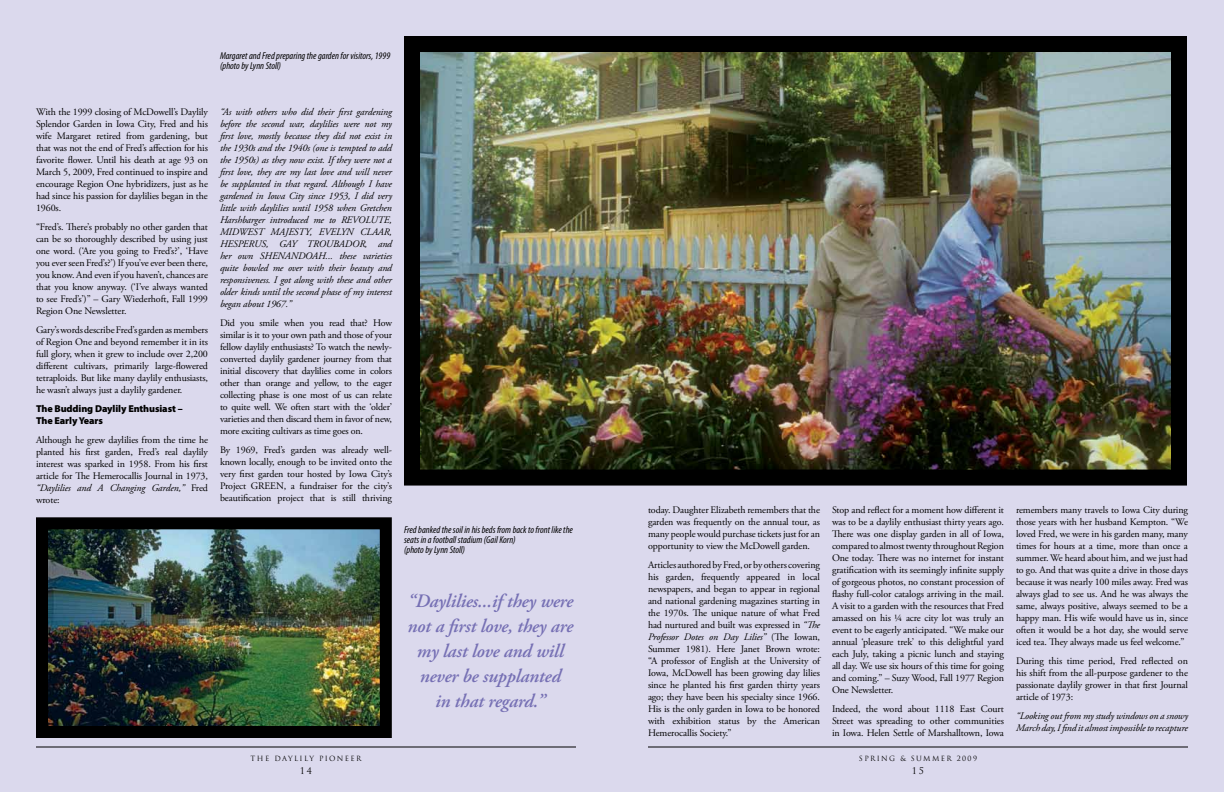
<style>
.page{position:relative;width:1224px;height:792px;background:#dbd9ed}
.page>*{position:absolute;margin:0;border:0;box-sizing:border-box;transform-origin:0 0}
.t1{font:italic 600 19px/25px "Adobe Garamond Pro";letter-spacing:-.01em;color:#7670b4;text-align:center}
.t2{font:10px/12px "Adobe Garamond Pro";letter-spacing:-.01em;color:#000;text-align:justify}
.t3{font:italic 10px/12px "Adobe Garamond Pro";letter-spacing:-.01em;color:#000;text-align:justify}
.t4{font:italic condensed 10px/10px "Myriad Pro";color:#000}
.t5{font:900 10px/12px "Myriad Pro";letter-spacing:-.01em;color:#000}
.t6{font:9px "Trajan Pro";color:#000}
.t7{font:7px "Trajan Pro";letter-spacing:.2em;color:#000}
.s1{font-style:italic}
</style>
<div class="page">
<img style="left:421px;top:53px;width:749px;height:416px">
<div style="left:404px;top:36px;width:783px;height:450px;border:16px solid #000"></div>
<img style="left:49px;top:530px;width:330px;height:195px">
<div style="left:36px;top:517px;width:356px;height:221px;border:12px solid #000"></div>
<p class="t4" style="left:220px;top:50px;width:172px">Margaret and Fred preparing the garden for visitors, 1999 (photo by Lynn Stoll)</p>
<p class="t2" style="left:36px;top:106px;width:174px">With the 1999 closing of McDowell’s Daylily Splendor Garden in Iowa City, Fred and his wife Margaret retired from gardening, but that was not the end of Fred’s affection for his favorite flower. Until his death at age 93 on March 5, 2009, Fred continued to inspire and encourage Region One hybridizers, just as he had since his passion for daylilies began in the 1960s.</p>
<p class="t2" style="left:36px;top:221px;width:174px">“Fred’s. There’s probably no other garden that can be so thoroughly described by using just one word. (‘Are you going to Fred’s?’, ‘Have you ever seen Fred’s?’) If you’ve ever been there, you know. And even if you haven’t, chances are that you know anyway. (‘I’ve always wanted to see Fred’s’)” – Gary Wiederhoft, Fall 1999<br>Region One Newsletter.</p>
<p class="t2" style="left:36px;top:324px;width:174px">Gary’s words describe Fred’s garden as members of Region One and beyond remember it in its full glory, when it grew to include over 2,200 different cultivars, primarily large-flowered tetraploids. But like many daylily enthusiasts, he wasn’t always just a daylily gardener.</p>
<p class="t5" style="left:36px;top:402px;width:148px">The Budding Daylily Enthusiast –<br>The Early Years</p>
<p class="t2" style="left:36px;top:434px;width:174px">Although he grew daylilies from the time he planted his first garden, Fred’s real daylily interest was sparked in 1958. From his first article for The Hemerocallis Journal in 1973, <span class="s1">“Daylilies and A Changing Garden,”</span> Fred wrote:</p>
<p class="t3" style="left:220px;top:106px;width:174px">“As with others who did their first gardening before the second war, daylilies were not my first love, mostly because they did not exist in the 1930s and the 1940s (one is tempted to add the 1950s) as they now exist. If they were not a first love, they are my last love and will never be supplanted in that regard. Although I have gardened in Iowa City since 1953, I did very little with daylilies until 1958 when Gretchen Harshbarger introduced me to REVOLUTE, MIDWEST MAJESTY, EVELYN CLAAR, HESPERUS, GAY TROUBADOR, and her own SHENANDOAH... these varieties quite bowled me over with their beauty and responsiveness. I got along with these and other older kinds until the second phase of my interest began about 1967.”</p>
<p class="t2" style="left:220px;top:317px;width:174px">Did you smile when you read that? How similar is it to your own path and those of your fellow daylily enthusiasts? To watch the newly&shy;converted daylily gardener journey from that initial discovery that daylilies come in colors other than orange and yellow, to the eager collecting phase is one most of us can relate to quite well. We often start with the ‘older’ varieties and then discard them in favor of new, more exciting cultivars as time goes on.</p>
<p class="t2" style="left:220px;top:444px;width:174px">By 1969, Fred’s garden was already well&shy;known locally, enough to be invited onto the very first garden tour hosted by Iowa City’s Project GREEN, a fundraiser for the city’s beautification project that is still thriving</p>
<p class="t4" style="left:404px;top:525px;width:170px">Fred banked the soil in his beds from back to front like the seats in a football stadium (Gail Korn)<br>(photo by Lynn Stoll)</p>
<h1 class="t1" style="left:407px;top:589px;width:167px">“Daylilies...if they were not a first love, they are my last love and will never be supplanted<br>in that regard.”</h1>
<p class="t7" style="left:251px;top:754px;width:112px">THE DAYLILY PIONEER</p>
<p class="t6" style="left:300px;top:765px;width:14px">14</p>
<p class="t2" style="left:648px;top:504px;width:174px">today. Daughter Elizabeth remembers that the garden was frequently on the annual tour, as many people would purchase tickets just for an opportunity to view the McDowell garden.</p>
<p class="t2" style="left:648px;top:559px;width:174px">Articles authored by Fred, or by others covering his garden, frequently appeared in local newspapers, and began to appear in regional and national gardening magazines starting in the 1970s. The unique nature of what Fred had nurtured and built was expressed in <span class="s1">“The Professor Dotes on Day Lilies”</span> (The Iowan, Summer 1981). Here Janet Brown wrote: “A professor of English at the University of Iowa, McDowell has been growing day lilies since he planted his first garden thirty years ago; they have been his specialty since 1966.<br>His is the only garden in Iowa to be honored with exhibition status by the American Hemerocallis Society.”</p>
<p class="t2" style="left:832px;top:504px;width:174px">Stop and reflect for a moment how different it was to be a daylily enthusiast thirty years ago.<br>There was one display garden in all of Iowa, compared to almost twenty throughout Region One today. There was no internet for instant gratification with its seemingly infinite supply of gorgeous photos, no constant procession of flashy full-color catalogs arriving in the mail.<br>A visit to a garden with the resources that Fred amassed on his ¼ acre city lot was truly an event to be eagerly anticipated. “We make our annual ‘pleasure trek’ to this delightful yard each July, taking a picnic lunch and staying all day. We use six hours of this time for going and coming.” – Suzy Wood, Fall 1977 Region One Newsletter.</p>
<p class="t2" style="left:832px;top:703px;width:174px">Indeed, the word about 1118 East Court Street was spreading to other communities in Iowa. Helen Settle of Marshalltown, Iowa</p>
<p class="t7" style="left:859px;top:754px;width:120px">SPRING &amp; SUMMER 2009</p>
<p class="t6" style="left:912px;top:765px;width:14px">15</p>
<p class="t2" style="left:1016px;top:504px;width:174px">remembers many travels to Iowa City during those years with her husband Kempton. “We loved Fred, we were in his garden many, many times for hours at a time, more than once a summer. We heard about him, and we just had to go. And that was quite a drive in those days because it was nearly 100 miles away. Fred was always glad to see us. And he was always the same, always positive, always seemed to be a happy man. His wife would have us in, since often it would be a hot day, she would serve iced tea. They always made us feel welcome.”</p>
<p class="t2" style="left:1016px;top:655px;width:174px">During this time period, Fred reflected on his shift from the all-purpose gardener to the passionate daylily grower in that first Journal article of 1973:</p>
<p class="t3" style="left:1016px;top:710px;width:174px">“Looking out from my study windows on a snowy<br>March day, I find it almost impossible to recapture</p>
</div>
